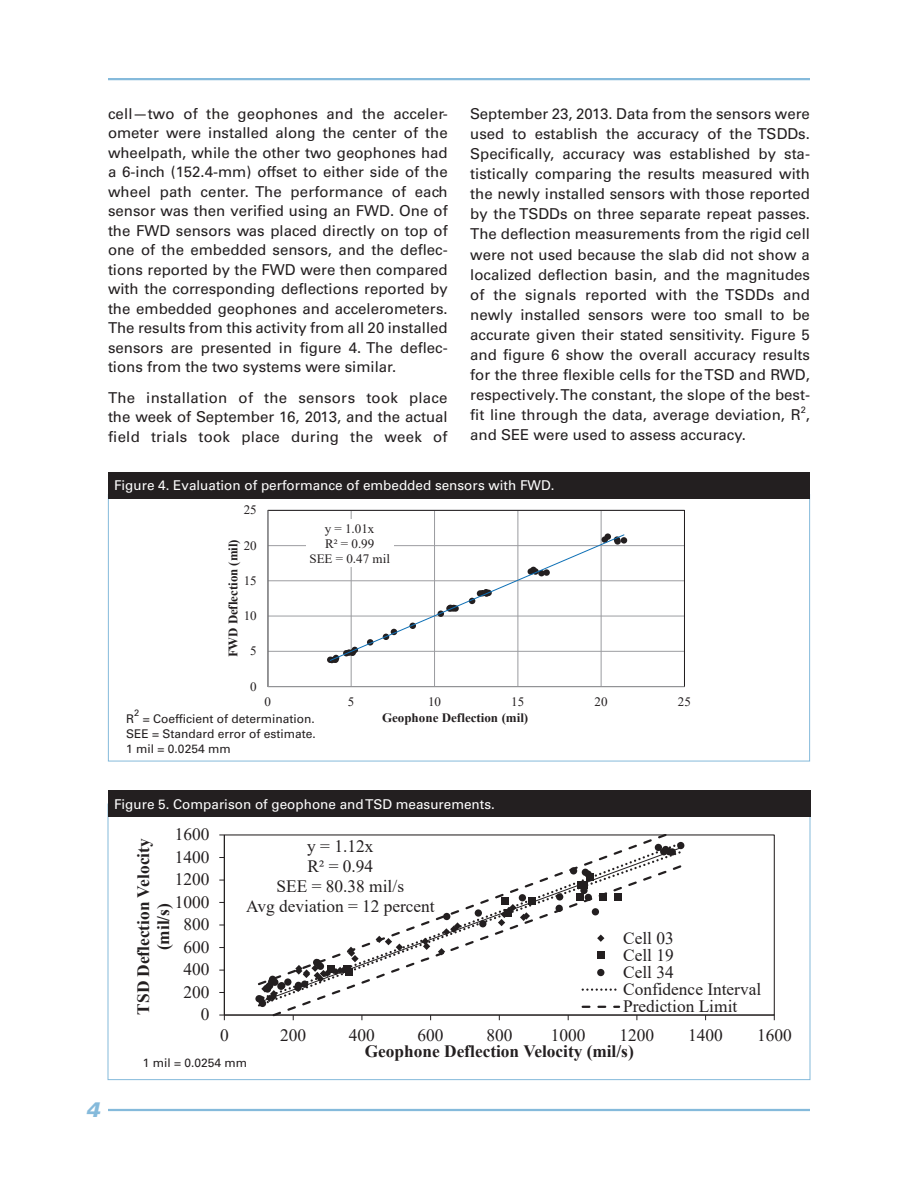
<style>
.page{position:relative;width:918px;height:1188px;background:#fff}
.page>*{position:absolute;margin:0;border:0;box-sizing:border-box;transform-origin:0 0}
.t1{font:italic 900 21px "Univers LT Std";color:#85badb}
.t2{font:17.4px/17.1px "Times New Roman";color:#231f20;text-align:center}
.t3{font:700 17.4px/20px "Times New Roman";color:#231f20;text-align:center}
.t4{font:15px/19.5px "Univers LT Std";color:#231f20;text-align:justify}
.t5{font:13.5px "Univers LT Std";color:#fff}
.t6{font:700 13.05px "Times New Roman";letter-spacing:-.005em;color:#231f20}
.t7{font:12.75px/14.7px "Times New Roman";color:#231f20;text-align:center}
.t8{font:700 12.75px "Times New Roman";color:#231f20}
.t9{font:12px/15px "Univers LT Std";color:#231f20;text-align:justify}
.t10{font:9.3px "Univers LT Std";color:#231f20}
</style>
<div class="page">
<hr style="left:108px;top:1109px;width:702px;height:2px;background:#85badb">
<hr style="left:108px;top:78px;width:702px;height:2px;background:#85badb">
<hr style="left:268px;top:651px;width:416px;height:1px;background:#9b9ca0">
<hr style="left:268px;top:616px;width:416px;height:1px;background:#9b9ca0">
<hr style="left:268px;top:581px;width:416px;height:1px;background:#9b9ca0">
<hr style="left:268px;top:545px;width:416px;height:1px;background:#9b9ca0">
<hr style="left:351px;top:510px;width:1px;height:177px;background:#9b9ca0">
<hr style="left:434px;top:510px;width:1px;height:177px;background:#9b9ca0">
<hr style="left:518px;top:510px;width:1px;height:177px;background:#9b9ca0">
<hr style="left:601px;top:510px;width:1px;height:177px;background:#9b9ca0">
<div style="left:268px;top:510px;width:417px;height:177px;border:1px solid #231f20"></div>
<hr style="left:268px;top:510px;width:1px;height:177px;background:#9b9ca0">
<hr style="left:268px;top:686px;width:416px;height:1px;background:#9b9ca0">
<div style="left:327px;top:657px;width:7px;height:6px;background:#231f20;border-radius:50%"></div>
<div style="left:621px;top:537px;width:6px;height:7px;background:#231f20;border-radius:50%"></div>
<svg style="left:329px;top:534px;width:296px;height:129px"></svg>
<div style="left:306px;top:520px;width:87px;height:47px;background:#fff"></div>
<div style="left:108px;top:472px;width:702px;height:27px;background:#231f20"></div>
<hr style="left:224px;top:835px;width:1px;height:180px;background:#231f20">
<hr style="left:224px;top:1015px;width:550px;height:1px;background:#231f20">
<svg style="left:219px;top:1015px;width:6px;height:5px"></svg>
<svg style="left:256px;top:1008px;width:428px;height:8px"></svg>
<svg style="left:256px;top:835px;width:428px;height:14px"></svg>
<svg style="left:258px;top:847px;width:424px;height:156px"></svg>
<svg style="left:597px;top:935px;width:7px;height:7px"></svg>
<div style="left:597px;top:952px;width:7px;height:7px;background:#231f20"></div>
<div style="left:597px;top:969px;width:7px;height:7px;background:#231f20;border-radius:50%"></div>
<svg style="left:583px;top:988px;width:36px;height:3px"></svg>
<svg style="left:583px;top:1006px;width:36px;height:2px"></svg>
<div style="left:108px;top:790px;width:702px;height:27px;background:#231f20"></div>
<p class="t4" style="left:108px;top:104px;width:341px">cell—two of the geophones and the acceler&shy;ometer were installed along the center of the wheelpath, while the other two geophones had a 6-inch (152.4-mm) offset to either side of the wheel path center. The performance of each sensor was then verified using an FWD. One of the FWD sensors was placed directly on top of one of the embedded sensors, and the deflec&shy;tions reported by the FWD were then compared with the corresponding deflections reported by the embedded geophones and accelerometers.<br>The results from this activity from all 20 installed sensors are presented in figure 4. The deflec&shy;tions from the two systems were similar.</p>
<p class="t4" style="left:108px;top:388px;width:341px">The installation of the sensors took place the week of September 16, 2013, and the actual field trials took place during the week of</p>
<p class="t4" style="left:470px;top:104px;width:341px;line-height:20.1px">September 23, 2013. Data from the sensors were used to establish the accuracy of the TSDDs.<br>Specifically, accuracy was established by sta&shy;tistically comparing the results measured with the newly installed sensors with those reported by the TSDDs on three separate repeat passes.<br>The deflection measurements from the rigid cell were not used because the slab did not show a localized deflection basin, and the magnitudes of the signals reported with the TSDDs and newly installed sensors were too small to be accurate given their stated sensitivity. Figure 5 and figure 6 show the overall accuracy results for the three flexible cells for the TSD and RWD, respectively. The constant, the slope of the best&shy;fit line through the data, average deviation, R ,</p>
<p class="t10" style="left:801px;top:405px;width:7px">2</p>
<p class="t4" style="left:470px;top:425px;width:277px">and SEE were used to assess accuracy.</p>
<p class="t5" style="left:114px;top:477px;width:442px">Figure 4. Evaluation of performance of embedded sensors with FWD.</p>
<p class="t7" style="left:244px;top:502px;width:15px">25</p>
<p class="t6" style="left:224px;top:657px;width:120px;rotate:-90deg">FWD Deflection (mil)</p>
<p class="t7" style="left:244px;top:538px;width:15px">20</p>
<p class="t7" style="left:244px;top:573px;width:15px">15</p>
<p class="t7" style="left:244px;top:608px;width:15px">10</p>
<p class="t7" style="left:250px;top:643px;width:8px">5</p>
<p class="t7" style="left:309px;top:521px;width:82px">y = 1.01x<br>R² = 0.99<br>SEE = 0.47 mil</p>
<p class="t7" style="left:250px;top:679px;width:8px">0</p>
<p class="t7" style="left:265px;top:694px;width:8px">0</p>
<p class="t7" style="left:348px;top:694px;width:8px">5</p>
<p class="t7" style="left:428px;top:694px;width:15px">10</p>
<p class="t7" style="left:511px;top:694px;width:15px">15</p>
<p class="t7" style="left:595px;top:694px;width:15px">20</p>
<p class="t7" style="left:678px;top:694px;width:15px">25</p>
<p class="t10" style="left:134px;top:707px;width:7px">2</p>
<p class="t9" style="left:126px;top:711px;width:191px;text-indent:16px">= Coefficient of determination.<br>SEE = Standard error of estimate.<br>1 mil = 0.0254 mm</p>
<p class="t9" style="left:126px;top:711px;width:10px">R</p>
<p class="t8" style="left:382px;top:709px;width:148px">Geophone Deflection (mil)</p>
<p class="t5" style="left:114px;top:796px;width:382px">Figure 5. Comparison of geophone and TSD measurements.</p>
<p class="t2" style="left:175px;top:825px;width:36px">1600</p>
<p class="t3" style="left:133px;top:1015px;width:178px;rotate:-90deg">TSD Deflection Velocity (mil/s)</p>
<p class="t2" style="left:175px;top:848px;width:36px">1400</p>
<p class="t2" style="left:175px;top:870px;width:36px">1200</p>
<p class="t2" style="left:175px;top:893px;width:36px">1000</p>
<p class="t2" style="left:184px;top:915px;width:28px">800</p>
<p class="t2" style="left:184px;top:938px;width:28px">600</p>
<p class="t2" style="left:184px;top:960px;width:28px">400</p>
<p class="t2" style="left:184px;top:983px;width:28px">200</p>
<p class="t2" style="left:201px;top:1005px;width:10px">0</p>
<p class="t2" style="left:246px;top:836px;width:190px;line-height:20px">y = 1.12x<br>R² = 0.94<br>SEE = 80.38 mil/s<br>Avg deviation = 12 percent</p>
<p class="t2" style="left:623px;top:929px;width:140px;text-align:left">Cell 03<br>Cell 19<br>Cell 34<br>Confidence Interval<br>Prediction Limit</p>
<p class="t2" style="left:220px;top:1026px;width:10px">0</p>
<p class="t2" style="left:280px;top:1026px;width:28px">200</p>
<p class="t2" style="left:349px;top:1026px;width:28px">400</p>
<p class="t2" style="left:418px;top:1026px;width:28px">600</p>
<p class="t2" style="left:486px;top:1026px;width:28px">800</p>
<p class="t2" style="left:551px;top:1026px;width:36px">1000</p>
<p class="t2" style="left:620px;top:1026px;width:36px">1200</p>
<p class="t2" style="left:688px;top:1026px;width:36px">1400</p>
<p class="t2" style="left:757px;top:1026px;width:36px">1600</p>
<h1 class="t1" style="left:86px;top:1096px;width:16px">4</h1>
<p class="t9" style="left:143px;top:1055px;width:106px">1 mil = 0.0254 mm</p>
<p class="t3" style="left:365px;top:1041px;width:271px">Geophone Deflection Velocity (mil/s)</p>
</div>
